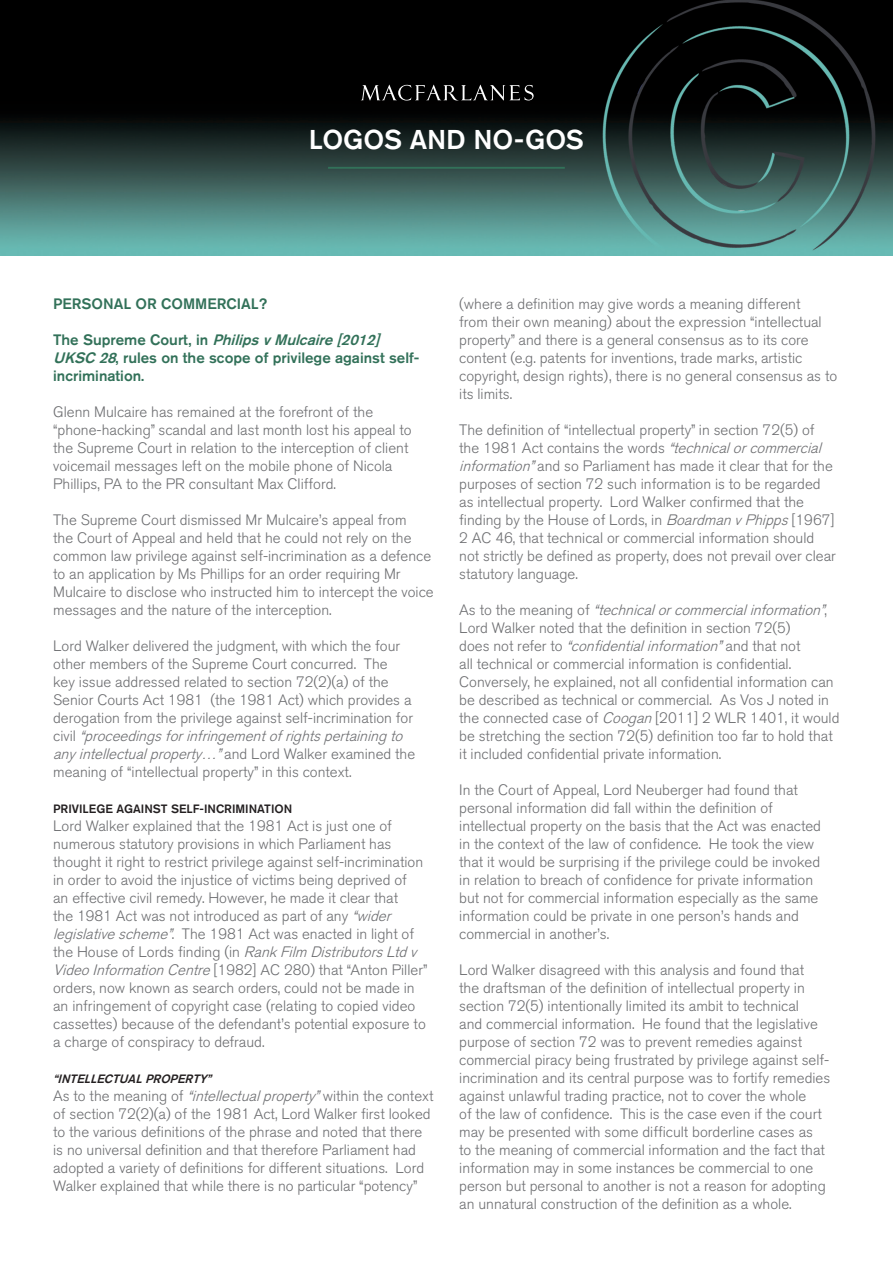
<style>
.page{position:relative;width:893px;height:1263px;background:#fff}
.page>*{position:absolute;margin:0;border:0;box-sizing:border-box;transform-origin:0 0}
.PageHead{font:500 27px "Akzidenz Grotesk BQ";color:#fff}
.BodyCopy{font:300 15px/18px "Akzidenz Grotesk BQ";color:#6c6d70}
.BodyCopyBefore{font:300 15px/18px "Akzidenz Grotesk BQ";color:#6c6d70}
.first_para{font:500 15px/18px "Akzidenz Grotesk BQ";color:#327159}
.MainHead{font:500 15px "Akzidenz Grotesk BQ";color:#327159}
.SubHead1{font:500 12px "Akzidenz Grotesk BQ";color:#231f20}
.SubHead1-2{font:italic 500 12px "Akzidenz Grotesk BQ";color:#231f20}
.s1{font-style:italic}
</style>
<div class="page">
<img style="left:0;top:0;width:893px;height:255px">
<hr style="left:328px;top:167px;width:237px;height:2px;background:#327159">
<svg style="left:359px;top:85px;width:175px;height:16px;background:#333"></svg>
<p class="PageHead" style="left:309px;top:123px;width:277px">LOGOS AND NO-GOS</p>
<p class="MainHead" style="left:53px;top:295px;width:215px">PERSONAL OR COMMERCIAL?</p>
<p class="first_para" style="left:53px;top:331px;width:368px">T h e S u p r e m e C o u r t , i n <span class="s1">PhilipsvMulcaire[2012]<br>UKSC 28</span>, rules on the scope of privilege against self&shy;incrimination.</p>
<p class="BodyCopy" style="left:53px;top:403px;width:360px">Glenn Mulcaire has remained at the forefront of the “phone-hacking” scandal and last month lost his appeal to the Supreme Court in relation to the interception of client voicemail messages left on the mobile phone of Nicola Phillips, PA to the PR consultant Max Clifford.</p>
<p class="BodyCopy" style="left:53px;top:511px;width:382px">The Supreme Court dismissed Mr Mulcaire’s appeal from<br>the Court of Appeal and held that he could not rely on the common law privilege against self-incrimination as a defence to an application by Ms Phillips for an order requiring Mr Mulcaire to disclose who instructed him to intercept the voice messages and the nature of the interception.</p>
<p class="BodyCopy" style="left:53px;top:637px;width:364px">Lord Walker delivered the judgment, with which the four other members of the Supreme Court concurred. The<br>key issue addressed related to section 72(2)(a) of the Senior Courts Act 1981 (the 1981 Act) which provides a derogation from the privilege against self-incrimination for c i v i l <span class="s1">“proceedingsforinfringementofrightspertainingto anyintellectualproperty…”</span>a n d L o r d Wa l k e r e x a m i n e d t h e meaning of “intellectual property” in this context.</p>
<p class="SubHead1" style="left:53px;top:802px;width:241px">PRIVILEGE AGAINST SELF-INCRIMINATION</p>
<p class="BodyCopyBefore" style="left:53px;top:817px;width:376px">Lord Walker explained that the 1981 Act is just one of numerous statutory provisions in which Parliament has thought it right to restrict privilege against self-incrimination in order to avoid the injustice of victims being deprived of<br>an effective civil remedy. However, he made it clear that<br>the 1981 Act was not introduced as part of any <span class="s1">“wider legislativescheme”</span>. The 1981 Act was enacted in light of<br>t h e H o u s e o f L o rd s f i n d i n g ( i n <span class="s1">RankFilm DistributorsLtdv VideoInformationCentre</span>[1982] AC 280) that “Anton Piller” orders, now known as search orders, could not be made in an infringement of copyright case (relating to copied video cassettes) because of the defendant’s potential exposure to a charge of conspiracy to defraud.</p>
<p class="SubHead1-2" style="left:53px;top:1072px;width:163px">“INTELLECTUALPROPERTY”</p>
<p class="BodyCopyBefore" style="left:53px;top:1087px;width:382px">As to the meaning of <span class="s1">“intellectualproperty”</span>within the context of section 72(2)(a) of the 1981 Act, Lord Walker first looked to the various definitions of the phrase and noted that there is no universal definition and that therefore Parliament had adopted a variety of definitions for different situations. Lord Walker explained that while there is no particular “potency”</p>
<p class="BodyCopyBefore" style="left:459px;top:295px;width:379px">(where a definition may give words a meaning different<br>from their own meaning) about the expression “intellectual property” and there is a general consensus as to its core content (e.g. patents for inventions, trade marks, artistic copyright, design rights), there is no general consensus as to its limits.</p>
<p class="BodyCopy" style="left:459px;top:421px;width:378px">The definition of “intellectual property” in section 72(5) of the 1981 Act contains the words <span class="s1">“technicalorcommercial information”</span>and so Parliament has made it clear that for the purposes of section 72 such information is to be regarded as intellectual property. Lord Walker confirmed that the finding by the House of Lords, in <span class="s1">BoardmanvPhipps</span>[1967] 2 AC 46, that technical or commercial information should not strictly be defined as property, does not prevail over clear statutory language.</p>
<p class="BodyCopy" style="left:459px;top:601px;width:382px">A s t o t h e m e a n i n g o f <span class="s1">“technicalorcommercialinformation”</span>, Lord Walker noted that the definition in section 72(5)<br>d o e s n o t r e f e r t o <span class="s1">“confidentialinformation”</span>a n d t h a t n o t<br>all technical or commercial information is confidential.<br>Conversely, he explained, not all confidential information can be described as technical or commercial. As Vos J noted in the connected case of <span class="s1">Coogan</span>[2011] 2 WLR 1401, it would be stretching the section 72(5) definition too far to hold that it included confidential private information.</p>
<p class="BodyCopy" style="left:459px;top:781px;width:363px">In the Court of Appeal, Lord Neuberger had found that personal information did fall within the definition of intellectual property on the basis that the Act was enacted in the context of the law of confidence. He took the view that it would be surprising if the privilege could be invoked in relation to breach of confidence for private information but not for commercial information especially as the same information could be private in one person’s hands and commercial in another’s.</p>
<p class="BodyCopy" style="left:459px;top:961px;width:373px">Lord Walker disagreed with this analysis and found that<br>the draftsman of the definition of intellectual property in section 72(5) intentionally limited its ambit to technical<br>and commercial information. He found that the legislative purpose of section 72 was to prevent remedies against commercial piracy being frustrated by privilege against self&shy;incrimination and its central purpose was to fortify remedies against unlawful trading practice, not to cover the whole<br>of the law of confidence. This is the case even if the court may be presented with some difficult borderline cases as<br>to the meaning of commercial information and the fact that information may in some instances be commercial to one person but personal to another is not a reason for adopting an unnatural construction of the definition as a whole.</p>
</div>
